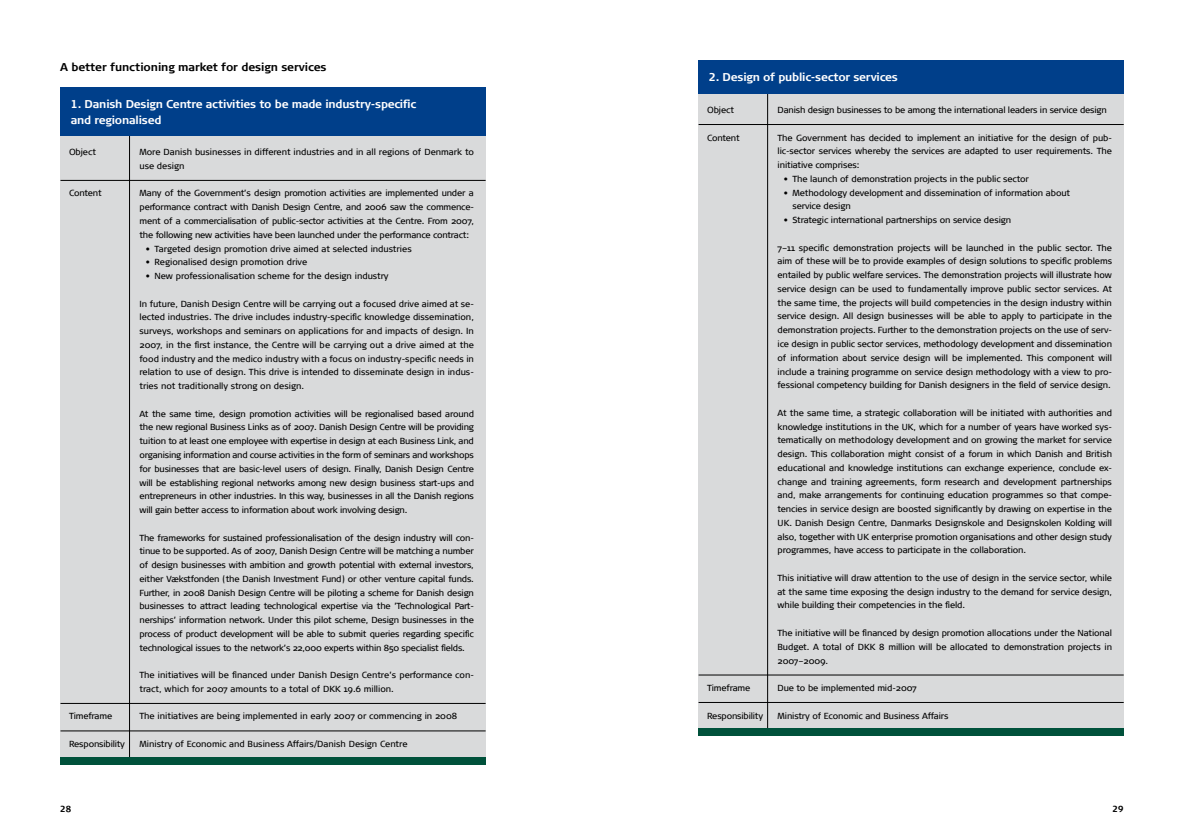
<style>
.page{position:relative;width:1184px;height:837px;background:#fff}
.page>*{position:absolute;margin:0;border:0;box-sizing:border-box;transform-origin:0 0}
.t1{font:700 11.25px/16.2px "Signa Column";letter-spacing:-.02em;color:#fff}
.t2{font:700 11.25px "Signa Column";letter-spacing:-.01em;color:#000}
.t3{font:8.75px/13.8px "Signa Normal";letter-spacing:-.01em;color:#000;text-align:justify}
.t4{font:700 8.75px "Signa Column";color:#000}
</style>
<div class="page">
<div style="left:60px;top:136px;width:425px;height:627px;background:#d9dadb"></div>
<div style="left:61px;top:87px;width:424px;height:49px;background:#003f8a"></div>
<hr style="left:60px;top:180px;width:425px;height:1px;background:#000">
<hr style="left:129px;top:136px;width:1px;height:627px;background:#000">
<div style="left:60px;top:757px;width:425px;height:7px;background:#00513b"></div>
<hr style="left:60px;top:703px;width:425px;height:1px;background:#000">
<hr style="left:60px;top:730px;width:425px;height:1px;background:#000">
<div style="left:698px;top:94px;width:425px;height:637px;background:#d9dadb"></div>
<hr style="left:698px;top:124px;width:425px;height:1px;background:#000">
<hr style="left:767px;top:94px;width:1px;height:640px;background:#000">
<div style="left:698px;top:728px;width:425px;height:7px;background:#00513b"></div>
<hr style="left:698px;top:674px;width:425px;height:1px;background:#000">
<hr style="left:698px;top:702px;width:425px;height:1px;background:#000">
<div style="left:698px;top:60px;width:425px;height:34px;background:#003f8a"></div>
<p class="t2" style="left:60px;top:60px;width:268px">A better functioning market for design services</p>
<p class="t1" style="left:71px;top:95px;width:347px">1. Danish Design Centre activities to be made industry-specific and regionalised</p>
<p class="t3" style="left:139px;top:145px;width:336px">More Danish businesses in different industries and in all regions of Denmark to use design</p>
<p class="t3" style="left:139px;top:186px;width:336px">Many of the Government’s design promotion activities are implemented under a performance contract with Danish Design Centre, and 2006 saw the commence&shy;ment of a commercialisation of public-sector activities at the Centre. From 2007, the following new activities have been launched under the performance contract:</p>
<p class="t3" style="left:146px;top:241px;width:267px">• Targeted design promotion drive aimed at selected industries</p>
<p class="t3" style="left:146px;top:255px;width:163px">• Regionalised design promotion drive</p>
<p class="t3" style="left:146px;top:269px;width:244px">• New professionalisation scheme for the design industry</p>
<p class="t3" style="left:139px;top:296px;width:336px">In future, Danish Design Centre will be carrying out a focused drive aimed at se&shy;lected industries. The drive includes industry-specific knowledge dissemination, surveys, workshops and seminars on applications for and impacts of design. In 2007, in the first instance, the Centre will be carrying out a drive aimed at the food industry and the medico industry with a focus on industry-specific needs in relation to use of design. This drive is intended to disseminate design in indus&shy;tries not traditionally strong on design.</p>
<p class="t3" style="left:139px;top:406px;width:336px">At the same time, design promotion activities will be regionalised based around the new regional Business Links as of 2007. Danish Design Centre will be providing tuition to at least one employee with expertise in design at each Business Link, and organising information and course activities in the form of seminars and workshops for businesses that are basic-level users of design. Finally, Danish Design Centre will be establishing regional networks among new design business start-ups and entrepreneurs in other industries. In this way, businesses in all the Danish regions will gain better access to information about work involving design.</p>
<p class="t3" style="left:139px;top:530px;width:336px">The frameworks for sustained professionalisation of the design industry will con&shy;tinue to be supported. As of 2007, Danish Design Centre will be matching a number of design businesses with ambition and growth potential with external investors, either Vækstfonden (the Danish Investment Fund) or other venture capital funds.<br>Further, in 2008 Danish Design Centre will be piloting a scheme for Danish design businesses to attract leading technological expertise via the ’Technological Part&shy;nerships’ information network. Under this pilot scheme, Design businesses in the process of product development will be able to submit queries regarding specific technological issues to the network’s 22,000 experts within 850 specialist fields.</p>
<p class="t3" style="left:139px;top:668px;width:336px">The initiatives will be financed under Danish Design Centre’s performance con&shy;tract, which for 2007 amounts to a total of DKK 19.6 million.</p>
<p class="t3" style="left:139px;top:709px;width:319px">The initiatives are being implemented in early 2007 or commencing in 2008</p>
<p class="t3" style="left:139px;top:736px;width:269px">Ministry of Economic and Business Affairs/Danish Design Centre</p>
<p class="t3" style="left:69px;top:145px;width:28px">Object</p>
<p class="t3" style="left:69px;top:186px;width:34px">Content</p>
<p class="t3" style="left:69px;top:709px;width:45px">Timeframe</p>
<p class="t3" style="left:69px;top:736px;width:58px">Responsibility</p>
<p class="t1" style="left:708px;top:69px;width:191px">2. Design of public-sector services</p>
<p class="t3" style="left:707px;top:103px;width:28px">Object</p>
<p class="t3" style="left:707px;top:131px;width:34px">Content</p>
<p class="t3" style="left:707px;top:681px;width:45px">Timeframe</p>
<p class="t3" style="left:707px;top:708px;width:58px">Responsibility</p>
<p class="t3" style="left:777px;top:103px;width:331px">Danish design businesses to be among the international leaders in service design</p>
<p class="t3" style="left:777px;top:131px;width:336px">The Government has decided to implement an initiative for the design of pub&shy;lic-sector services whereby the services are adapted to user requirements. The initiative comprises:</p>
<p class="t3" style="left:783px;top:172px;width:247px">• The launch of demonstration projects in the public sector</p>
<p class="t3" style="left:792px;top:185px;width:279px;text-indent:-9px">• Methodology development and dissemination of information about service design</p>
<p class="t3" style="left:783px;top:213px;width:229px">• Strategic international partnerships on service design</p>
<p class="t3" style="left:777px;top:241px;width:336px">7–11 specific demonstration projects will be launched in the public sector. The aim of these will be to provide examples of design solutions to specific problems entailed by public welfare services. The demonstration projects will illustrate how service design can be used to fundamentally improve public sector services. At the same time, the projects will build competencies in the design industry within service design. All design businesses will be able to apply to participate in the demonstration projects. Further to the demonstration projects on the use of serv&shy;ice design in public sector services, methodology development and dissemination of information about service design will be implemented. This component will include a training programme on service design methodology with a view to pro&shy;fessional competency building for Danish designers in the field of service design.</p>
<p class="t3" style="left:777px;top:406px;width:336px">At the same time, a strategic collaboration will be initiated with authorities and knowledge institutions in the UK, which for a number of years have worked sys&shy;tematically on methodology development and on growing the market for service design. This collaboration might consist of a forum in which Danish and British educational and knowledge institutions can exchange experience, conclude ex&shy;change and training agreements, form research and development partnerships and, make arrangements for continuing education programmes so that compe&shy;tencies in service design are boosted significantly by drawing on expertise in the UK. Danish Design Centre, Danmarks Designskole and Designskolen Kolding will also, together with UK enterprise promotion organisations and other design study programmes, have access to participate in the collaboration.</p>
<p class="t3" style="left:777px;top:571px;width:336px">This initiative will draw attention to the use of design in the service sector, while at the same time exposing the design industry to the demand for service design, while building their competencies in the field.</p>
<p class="t3" style="left:777px;top:626px;width:336px">The initiative will be financed by design promotion allocations under the National Budget. A total of DKK 8 million will be allocated to demonstration projects in 2007–2009.</p>
<p class="t3" style="left:777px;top:681px;width:141px">Due to be implemented mid-2007</p>
<p class="t3" style="left:777px;top:708px;width:172px">Ministry of Economic and Business Affairs</p>
<p class="t4" style="left:60px;top:803px;width:12px">28</p>
<p class="t4" style="left:1112px;top:803px;width:12px">29</p>
</div>
